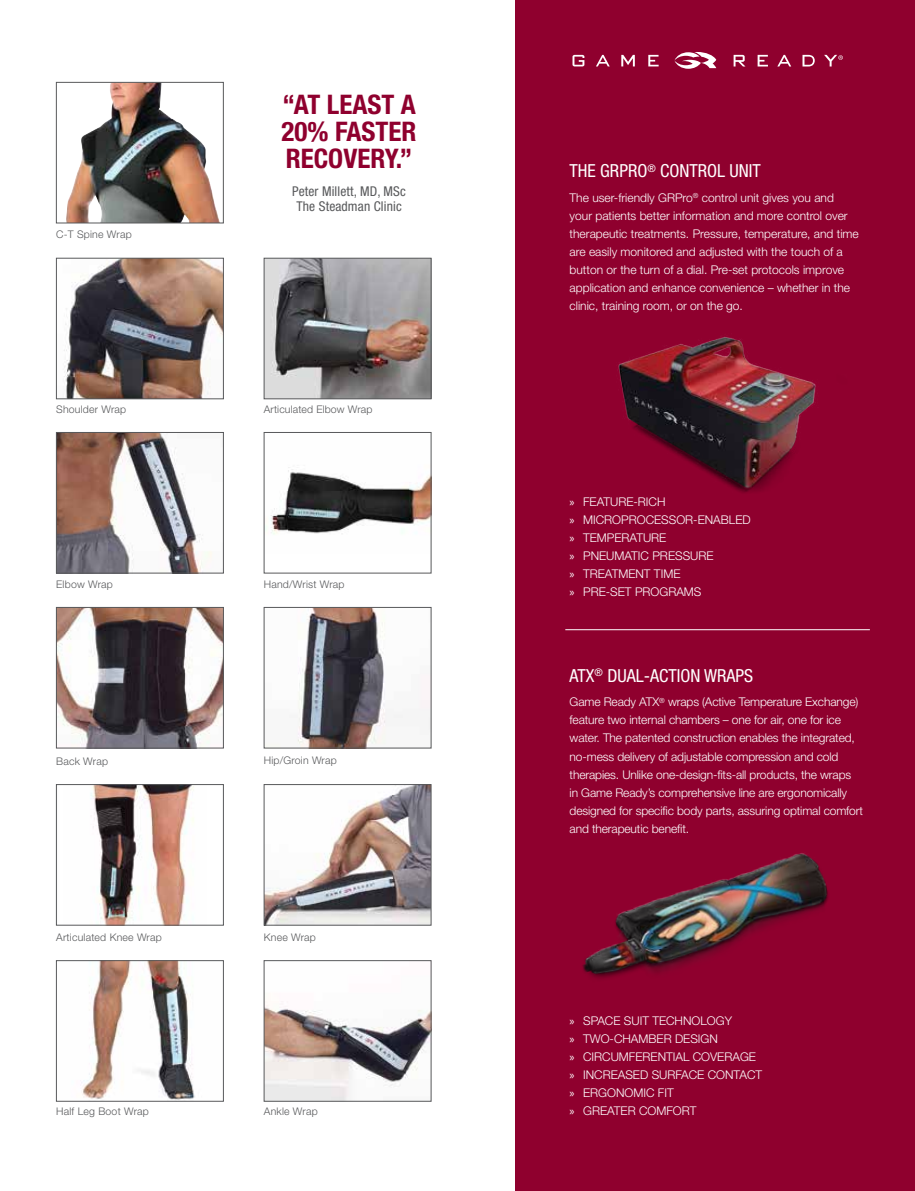
<style>
.page{position:relative;width:915px;height:1191px;background:#fff}
.page>*{position:absolute;margin:0;border:0;box-sizing:border-box;transform-origin:0 0}
.t1{font:700 condensed 27px/27px "Helvetica Neue";color:#8f002e;text-align:justify}
.t2{font:condensed 18px "Helvetica Neue";color:#fff}
.t3{font:condensed 13.5px/15px "Helvetica Neue";letter-spacing:.01em;color:#58595b;text-align:center}
.t4{font:300 12px/18px "Helvetica Neue";color:#fff}
.t5{font:300 10.5px "Helvetica Neue";letter-spacing:.02em;color:#58595b}
.s1{font-family:"Myriad Pro";font-weight:400}
</style>
<div class="page">
<img style="left:270px;top:467px;width:159px;height:67px">
<div style="left:264px;top:432px;width:167px;height:141px;border:1px solid #58595b"></div>
<img style="left:58px;top:434px;width:154px;height:137px">
<div style="left:56px;top:432px;width:167px;height:141px;border:1px solid #58595b"></div>
<img style="left:81px;top:962px;width:114px;height:137px">
<div style="left:56px;top:960px;width:167px;height:141px;border:1px solid #58595b"></div>
<img style="left:266px;top:1005px;width:163px;height:94px">
<div style="left:264px;top:960px;width:167px;height:141px;border:1px solid #58595b"></div>
<img style="left:90px;top:786px;width:104px;height:137px">
<div style="left:56px;top:784px;width:167px;height:141px;border:1px solid #58595b"></div>
<img style="left:266px;top:786px;width:163px;height:137px">
<div style="left:264px;top:784px;width:167px;height:141px;border:1px solid #58595b"></div>
<img style="left:266px;top:609px;width:163px;height:137px">
<div style="left:264px;top:607px;width:167px;height:141px;border:1px solid #58595b"></div>
<img style="left:58px;top:609px;width:163px;height:137px">
<div style="left:56px;top:607px;width:167px;height:141px;border:1px solid #58595b"></div>
<img style="left:266px;top:260px;width:163px;height:137px">
<div style="left:264px;top:258px;width:167px;height:141px;border:1px solid #58595b"></div>
<img style="left:64px;top:260px;width:157px;height:137px">
<div style="left:56px;top:258px;width:167px;height:141px;border:1px solid #58595b"></div>
<img style="left:66px;top:84px;width:154px;height:137px">
<div style="left:56px;top:82px;width:167px;height:141px;border:1px solid #58595b"></div>
<div style="left:515px;top:0;width:399px;height:1191px;background:#8f002e"></div>
<svg style="left:572px;top:55px;width:12px;height:11px"></svg>
<svg style="left:596px;top:55px;width:13px;height:11px"></svg>
<svg style="left:621px;top:55px;width:13px;height:11px"></svg>
<svg style="left:648px;top:55px;width:10px;height:11px"></svg>
<svg style="left:733px;top:55px;width:12px;height:11px"></svg>
<svg style="left:757px;top:55px;width:10px;height:11px"></svg>
<svg style="left:777px;top:55px;width:14px;height:11px"></svg>
<svg style="left:802px;top:55px;width:12px;height:11px"></svg>
<svg style="left:674px;top:52px;width:42px;height:17px"></svg>
<svg style="left:824px;top:55px;width:18px;height:11px"></svg>
<img style="left:618px;top:337px;width:198px;height:156px">
<img style="left:582px;top:853px;width:247px;height:126px">
<hr style="left:565px;top:629px;width:304px;height:1px;background:#fff">
<p class="t5" style="left:56px;top:228px;width:77px">C-T Spine Wrap</p>
<h1 class="t1" style="left:281px;top:91px;width:136px">“AT LEAST A 20% FASTER RECOVERY.”</h1>
<p class="t3" style="left:292px;top:184px;width:115px">Peter Millett, MD, MSc<br>The Steadman Clinic</p>
<p class="t5" style="left:56px;top:402px;width:72px">Shoulder Wrap</p>
<p class="t5" style="left:264px;top:402px;width:110px">Articulated Elbow Wrap</p>
<p class="t5" style="left:56px;top:577px;width:58px">Elbow Wrap</p>
<p class="t5" style="left:264px;top:577px;width:82px">Hand/Wrist Wrap</p>
<p class="t5" style="left:56px;top:754px;width:53px">Back Wrap</p>
<p class="t5" style="left:264px;top:753px;width:74px">Hip/Groin Wrap</p>
<p class="t5" style="left:56px;top:930px;width:107px">Articulated Knee Wrap</p>
<p class="t5" style="left:264px;top:930px;width:54px">Knee Wrap</p>
<p class="t5" style="left:56px;top:1104px;width:94px">Half Leg Boot Wrap</p>
<p class="t5" style="left:264px;top:1104px;width:55px">Ankle Wrap</p>
<h2 class="t2" style="left:569px;top:160px;width:193px">THE GRPRO<sup>®</sup> CONTROL UNIT</h2>
<p class="t4" style="left:569px;top:188px;width:290px">The user-friendly GRPro<sup>®</sup> control unit gives you and your patients better information and more control over therapeutic treatments. Pressure, temperature, and time are easily monitored and adjusted with the touch of a button or the turn of a dial. Pre-set protocols improve application and enhance convenience – whether in the clinic, training room, or on the go.</p>
<p class="t4" style="left:569px;top:493px;width:182px"><span class="s1">»</span> FEATURE-RICH<br><span class="s1">»</span> MICROPROCESSOR-ENABLED <span class="s1">»</span> TEMPERATURE<br><span class="s1">»</span> PNEUMATIC PRESSURE<br><span class="s1">»</span> TREATMENT TIME<br><span class="s1">»</span> PRE-SET PROGRAMS</p>
<h2 class="t2" style="left:569px;top:665px;width:185px">ATX<sup>®</sup> DUAL-ACTION WRAPS</h2>
<p class="t4" style="left:569px;top:693px;width:295px">Game Ready ATX<sup>®</sup> wraps (Active Temperature Exchange) feature two internal chambers – one for air, one for ice water. The patented construction enables the integrated, no-mess delivery of adjustable compression and cold therapies. Unlike one-design-fits-all products, the wraps<br>in Game Ready’s comprehensive line are ergonomically designed for specific body parts, assuring optimal comfort and therapeutic benefit.</p>
<p class="t4" style="left:569px;top:1011px;width:194px"><span class="s1">»</span> SPACE SUIT TECHNOLOGY<br><span class="s1">»</span> TWO-CHAMBER DESIGN<br><span class="s1">»</span> CIRCUMFERENTIAL COVERAGE <span class="s1">»</span> INCREASED SURFACE CONTACT <span class="s1">»</span> ERGONOMIC FIT<br><span class="s1">»</span> GREATER COMFORT</p>
</div>
